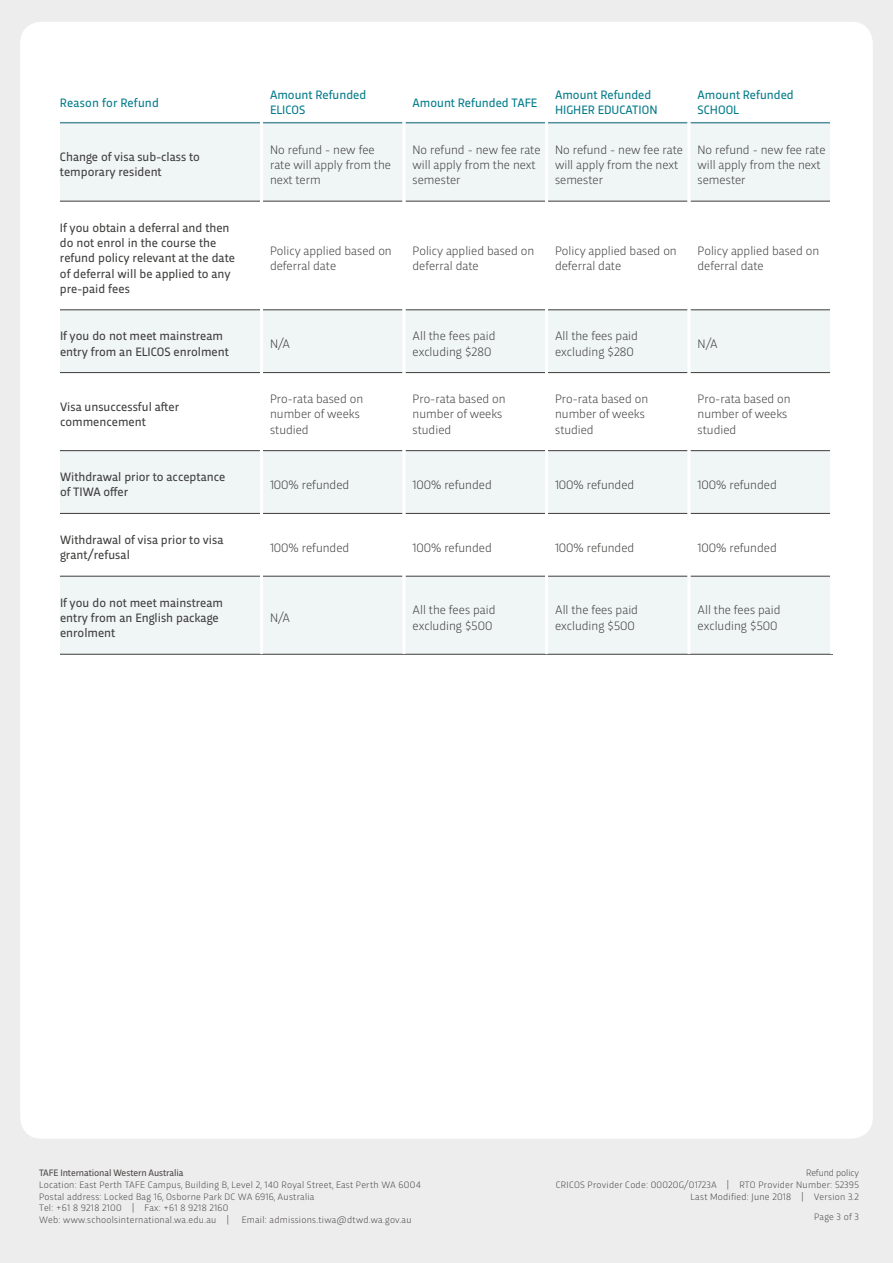
<style>
.page{position:relative;width:893px;height:1263px;background:#ededed}
.page>*{position:absolute;margin:0;border:0;box-sizing:border-box;transform-origin:0 0}
.t1{font:300 12.75px/15.3px "Trasandina";color:#3c3c3b}
.t2{font:12.75px/15.3px "Trasandina";color:#3c3c3b}
.t3{font:12.75px/15px "Trasandina";color:#007a88}
.t4{font:300 9.75px/11.7px "Trasandina";letter-spacing:.025em;color:#4a4645}
.t5{font:9.75px "Trasandina";letter-spacing:-.01em;color:#4a4645}
</style>
<div class="page">
<div style="left:20px;top:22px;width:853px;height:1117px;background:#fff;border-radius:21px"></div>
<svg style="left:60px;top:123px;width:770px;height:531px;fill:#f0f5f6"></svg>
<hr style="left:60px;top:122px;width:200px;height:1px;background:#50909d">
<hr style="left:263px;top:122px;width:139px;height:1px;background:#50909d">
<hr style="left:405px;top:122px;width:140px;height:1px;background:#50909d">
<hr style="left:548px;top:122px;width:139px;height:1px;background:#50909d">
<hr style="left:690px;top:122px;width:140px;height:1px;background:#50909d">
<hr style="left:60px;top:201px;width:200px;height:1px;background:#3c3c3b">
<hr style="left:263px;top:201px;width:139px;height:1px;background:#3c3c3b">
<hr style="left:405px;top:201px;width:140px;height:1px;background:#3c3c3b">
<hr style="left:548px;top:201px;width:139px;height:1px;background:#3c3c3b">
<hr style="left:690px;top:201px;width:140px;height:1px;background:#3c3c3b">
<hr style="left:60px;top:309px;width:200px;height:1px;background:#3c3c3b">
<hr style="left:263px;top:309px;width:139px;height:1px;background:#3c3c3b">
<hr style="left:405px;top:309px;width:140px;height:1px;background:#3c3c3b">
<hr style="left:548px;top:309px;width:139px;height:1px;background:#3c3c3b">
<hr style="left:690px;top:309px;width:140px;height:1px;background:#3c3c3b">
<hr style="left:60px;top:372px;width:200px;height:1px;background:#3c3c3b">
<hr style="left:263px;top:372px;width:139px;height:1px;background:#3c3c3b">
<hr style="left:405px;top:372px;width:140px;height:1px;background:#3c3c3b">
<hr style="left:548px;top:372px;width:139px;height:1px;background:#3c3c3b">
<hr style="left:690px;top:372px;width:140px;height:1px;background:#3c3c3b">
<hr style="left:60px;top:450px;width:200px;height:1px;background:#3c3c3b">
<hr style="left:263px;top:450px;width:139px;height:1px;background:#3c3c3b">
<hr style="left:405px;top:450px;width:140px;height:1px;background:#3c3c3b">
<hr style="left:548px;top:450px;width:139px;height:1px;background:#3c3c3b">
<hr style="left:690px;top:450px;width:140px;height:1px;background:#3c3c3b">
<hr style="left:60px;top:513px;width:200px;height:1px;background:#3c3c3b">
<hr style="left:263px;top:513px;width:139px;height:1px;background:#3c3c3b">
<hr style="left:405px;top:513px;width:140px;height:1px;background:#3c3c3b">
<hr style="left:548px;top:513px;width:139px;height:1px;background:#3c3c3b">
<hr style="left:690px;top:513px;width:140px;height:1px;background:#3c3c3b">
<hr style="left:60px;top:576px;width:200px;height:1px;background:#3c3c3b">
<hr style="left:263px;top:576px;width:139px;height:1px;background:#3c3c3b">
<hr style="left:405px;top:576px;width:140px;height:1px;background:#3c3c3b">
<hr style="left:548px;top:576px;width:139px;height:1px;background:#3c3c3b">
<hr style="left:690px;top:576px;width:140px;height:1px;background:#3c3c3b">
<hr style="left:60px;top:654px;width:201px;height:1px;background:#3c3c3b">
<hr style="left:261px;top:654px;width:143px;height:1px;background:#3c3c3b">
<hr style="left:404px;top:654px;width:142px;height:1px;background:#3c3c3b">
<hr style="left:546px;top:654px;width:143px;height:1px;background:#3c3c3b">
<hr style="left:689px;top:654px;width:144px;height:1px;background:#3c3c3b">
<hr style="left:402px;top:123px;width:3px;height:78px;background:#fff">
<hr style="left:545px;top:123px;width:3px;height:78px;background:#fff">
<hr style="left:687px;top:123px;width:3px;height:78px;background:#fff">
<hr style="left:402px;top:201px;width:3px;height:109px;background:#fff">
<hr style="left:545px;top:201px;width:3px;height:109px;background:#fff">
<hr style="left:687px;top:201px;width:3px;height:109px;background:#fff">
<hr style="left:402px;top:310px;width:3px;height:63px;background:#fff">
<hr style="left:545px;top:310px;width:3px;height:63px;background:#fff">
<hr style="left:687px;top:310px;width:3px;height:63px;background:#fff">
<hr style="left:402px;top:373px;width:3px;height:78px;background:#fff">
<hr style="left:545px;top:373px;width:3px;height:78px;background:#fff">
<hr style="left:687px;top:373px;width:3px;height:78px;background:#fff">
<hr style="left:402px;top:451px;width:3px;height:62px;background:#fff">
<hr style="left:545px;top:451px;width:3px;height:62px;background:#fff">
<hr style="left:687px;top:451px;width:3px;height:62px;background:#fff">
<hr style="left:402px;top:513px;width:3px;height:63px;background:#fff">
<hr style="left:545px;top:513px;width:3px;height:63px;background:#fff">
<hr style="left:687px;top:513px;width:3px;height:63px;background:#fff">
<hr style="left:402px;top:576px;width:3px;height:78px;background:#fff">
<hr style="left:545px;top:576px;width:3px;height:78px;background:#fff">
<hr style="left:687px;top:576px;width:3px;height:78px;background:#fff">
<hr style="left:260px;top:123px;width:3px;height:78px;background:#fff">
<hr style="left:260px;top:201px;width:3px;height:109px;background:#fff">
<hr style="left:260px;top:310px;width:3px;height:63px;background:#fff">
<hr style="left:260px;top:373px;width:3px;height:78px;background:#fff">
<hr style="left:260px;top:451px;width:3px;height:62px;background:#fff">
<hr style="left:260px;top:513px;width:3px;height:63px;background:#fff">
<hr style="left:260px;top:576px;width:3px;height:78px;background:#fff">
<p class="t3" style="left:60px;top:94px;width:100px">Reason for Refund</p>
<p class="t3" style="left:270px;top:86px;width:98px">Amount Refunded<br>ELICOS</p>
<p class="t3" style="left:412px;top:94px;width:126px">Amount Refunded TAFE</p>
<p class="t3" style="left:555px;top:86px;width:104px">Amount Refunded<br>HIGHER EDUCATION</p>
<p class="t3" style="left:697px;top:86px;width:98px">Amount Refunded<br>SCHOOL</p>
<p class="t2" style="left:60px;top:148px;width:142px">Change of visa sub-class to temporary resident</p>
<p class="t1" style="left:270px;top:141px;width:122px">No refund - new fee rate will apply from the next term</p>
<p class="t1" style="left:413px;top:141px;width:129px">No refund - new fee rate will apply from the next semester</p>
<p class="t1" style="left:555px;top:141px;width:129px">No refund - new fee rate will apply from the next semester</p>
<p class="t1" style="left:697px;top:141px;width:129px">No refund - new fee rate will apply from the next semester</p>
<p class="t2" style="left:60px;top:219px;width:177px">If you obtain a deferral and then do not enrol in the course the refund policy relevant at the date of deferral will be applied to any pre-paid fees</p>
<p class="t1" style="left:270px;top:242px;width:123px">Policy applied based on deferral date</p>
<p class="t1" style="left:413px;top:242px;width:123px">Policy applied based on deferral date</p>
<p class="t1" style="left:555px;top:242px;width:123px">Policy applied based on deferral date</p>
<p class="t1" style="left:698px;top:242px;width:123px">Policy applied based on deferral date</p>
<p class="t2" style="left:60px;top:327px;width:170px">If you do not meet mainstream entry from an ELICOS enrolment</p>
<p class="t1" style="left:270px;top:335px;width:22px">N/A</p>
<p class="t1" style="left:413px;top:327px;width:84px">All the fees paid excluding $280</p>
<p class="t1" style="left:555px;top:327px;width:84px">All the fees paid excluding $280</p>
<p class="t1" style="left:698px;top:335px;width:22px">N/A</p>
<p class="t2" style="left:60px;top:398px;width:121px">Visa unsuccessful after commencement</p>
<p class="t1" style="left:270px;top:390px;width:95px">Pro-rata based on number of weeks studied</p>
<p class="t1" style="left:413px;top:390px;width:95px">Pro-rata based on number of weeks studied</p>
<p class="t1" style="left:555px;top:390px;width:95px">Pro-rata based on number of weeks studied</p>
<p class="t1" style="left:698px;top:390px;width:95px">Pro-rata based on number of weeks studied</p>
<p class="t2" style="left:60px;top:468px;width:167px">Withdrawal prior to acceptance of TIWA offer</p>
<p class="t1" style="left:270px;top:476px;width:81px">100% refunded</p>
<p class="t1" style="left:413px;top:476px;width:81px">100% refunded</p>
<p class="t1" style="left:555px;top:476px;width:81px">100% refunded</p>
<p class="t1" style="left:698px;top:476px;width:81px">100% refunded</p>
<p class="t2" style="left:60px;top:531px;width:165px">Withdrawal of visa prior to visa grant/refusal</p>
<p class="t1" style="left:270px;top:539px;width:81px">100% refunded</p>
<p class="t1" style="left:413px;top:539px;width:81px">100% refunded</p>
<p class="t1" style="left:555px;top:539px;width:81px">100% refunded</p>
<p class="t1" style="left:698px;top:539px;width:81px">100% refunded</p>
<p class="t2" style="left:60px;top:594px;width:165px">If you do not meet mainstream entry from an English package enrolment</p>
<p class="t1" style="left:270px;top:609px;width:22px">N/A</p>
<p class="t1" style="left:413px;top:601px;width:84px">All the fees paid excluding $500</p>
<p class="t1" style="left:555px;top:601px;width:84px">All the fees paid excluding $500</p>
<p class="t1" style="left:698px;top:601px;width:84px">All the fees paid excluding $500</p>
<p class="t5" style="left:39px;top:1165px;width:146px">TAFE International Western Australia</p>
<p class="t4" style="left:39px;top:1178px;width:383px">Location: East Perth TAFE Campus, Building B, Level 2, 140 Royal Street, East Perth WA 6004<br>Postal address: Locked Bag 16, Osborne Park DC WA 6916, Australia<br>Tel: +61 8 9218 2100 | Fax: +61 8 9218 2160<br>Web: www.schoolsinternational.wa.edu.au |</p>
<p class="t4" style="left:242px;top:1213px;width:171px">Email: admissions.tiwa@dtwd.wa.gov.au</p>
<p class="t4" style="left:556px;top:1166px;width:305px;text-align:right">Refund policy<br>CRICOS Provider Code: 00020G/01723A | RTO Provider Number: 52395<br>Last Modified: June 2018 | Version 3.2</p>
<p class="t4" style="left:814px;top:1210px;width:46px">Page 3 of 3</p>
</div>
